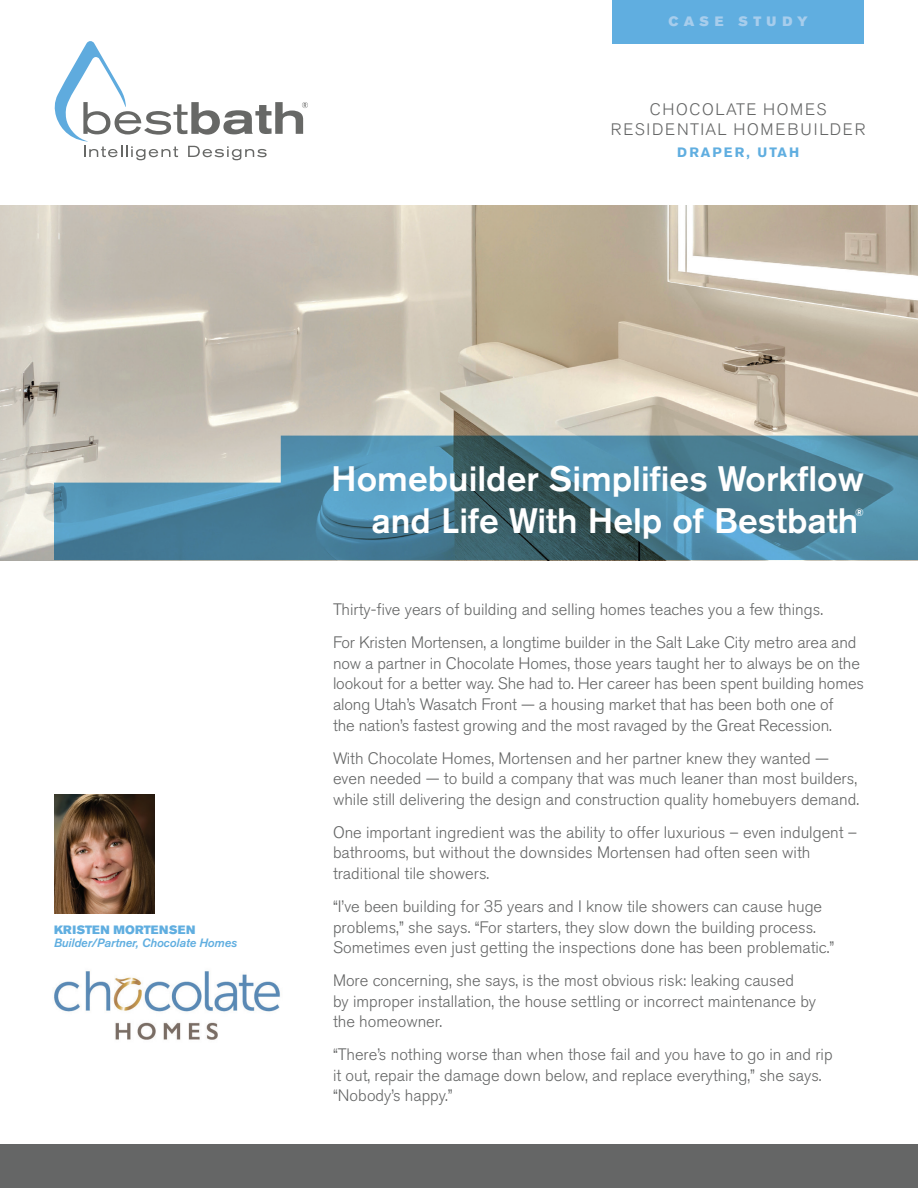
<style>
.page{position:relative;width:918px;height:1188px;background:#fff}
.page>*{position:absolute;margin:0;border:0;box-sizing:border-box;transform-origin:0 0}
.t1{font:500 35.1px/42px "Akzidenz Grotesk BE";color:#fff;text-align:right}
.t2{font:300 16.5px/20.7px "Akzidenz Grotesk BE";color:#656666}
.t3{font:300 16.5px/19.8px "Akzidenz Grotesk BE";letter-spacing:.1em;color:#656666;text-align:center}
.t4{font:700 13.5px "Akzidenz Grotesk BE";letter-spacing:.145em;color:#60aee0}
.t5{font:13.5px "Akzidenz Grotesk BE Super";letter-spacing:.39em;color:#a7cdec}
.t6{font:italic 500 12px "Akzidenz Grotesk BE";letter-spacing:-.01em;color:#60aee0}
.t7{font:12px "Akzidenz Grotesk BE Super";letter-spacing:.025em;color:#60aee0}
.t8{font:500 10.5px "Akzidenz Grotesk BE";color:#fff}
</style>
<div class="page">
<img style="left:0;top:205px;width:918px;height:355px">
<img style="left:54px;top:971px;width:226px;height:69px">
<div style="left:612px;top:0;width:252px;height:43px;background:#60aee0"></div>
<div style="left:0;top:1145px;width:918px;height:43px;background:#656666"></div>
<svg style="left:54px;top:436px;width:864px;height:124px;background:#57879c"></svg>
<svg style="left:54px;top:41px;width:254px;height:119px"></svg>
<img style="left:54px;top:795px;width:101px;height:119px">
<p class="t5" style="left:669px;top:14px;width:141px">CASE STUDY</p>
<p class="t3" style="left:611px;top:99px;width:256px">CHOCOLATE HOMES<br>RESIDENTIAL HOMEBUILDER</p>
<p class="t4" style="left:677px;top:145px;width:124px">DRAPER, UTAH</p>
<p class="t7" style="left:54px;top:922px;width:143px">KRISTEN MORTENSEN</p>
<p class="t6" style="left:54px;top:936px;width:185px">Builder/Partner, Chocolate Homes</p>
<h1 class="t1" style="left:331px;top:457px;width:534px">Homebuilder Simplifies Workflow and Life With Help of Bestbath</h1>
<p class="t8" style="left:855px;top:506px;width:10px">®</p>
<p class="t2" style="left:333px;top:594px;width:525px;line-height:32.7px">Thirty-five years of building and selling homes teaches you a few things.<br>For Kristen Mortensen, a longtime builder in the Salt Lake City metro area and</p>
<p class="t2" style="left:333px;top:653px;width:533px">now a partner in Chocolate Homes, those years taught her to always be on the lookout for a better way. She had to. Her career has been spent building homes along Utah’s Wasatch Front — a housing market that has been both one of<br>the nation’s fastest growing and the most ravaged by the Great Recession.</p>
<p class="t2" style="left:333px;top:748px;width:528px">With Chocolate Homes, Mortensen and her partner knew they wanted — even needed — to build a company that was much leaner than most builders, while still delivering the design and construction quality homebuyers demand.</p>
<p class="t2" style="left:333px;top:822px;width:526px">One important ingredient was the ability to offer luxurious – even indulgent – bathrooms, but without the downsides Mortensen had often seen with traditional tile showers.</p>
<p class="t2" style="left:333px;top:896px;width:503px">“I’ve been building for 35 years and I know tile showers can cause huge problems,” she says. “For starters, they slow down the building process.<br>Sometimes even just getting the inspections done has been problematic.”</p>
<p class="t2" style="left:333px;top:970px;width:485px">More concerning, she says, is the most obvious risk: leaking caused<br>by improper installation, the house settling or incorrect maintenance by the homeowner.</p>
<p class="t2" style="left:333px;top:1044px;width:501px">“There’s nothing worse than when those fail and you have to go in and rip it out, repair the damage down below, and replace everything,” she says. “Nobody’s happy.”</p>
</div>
